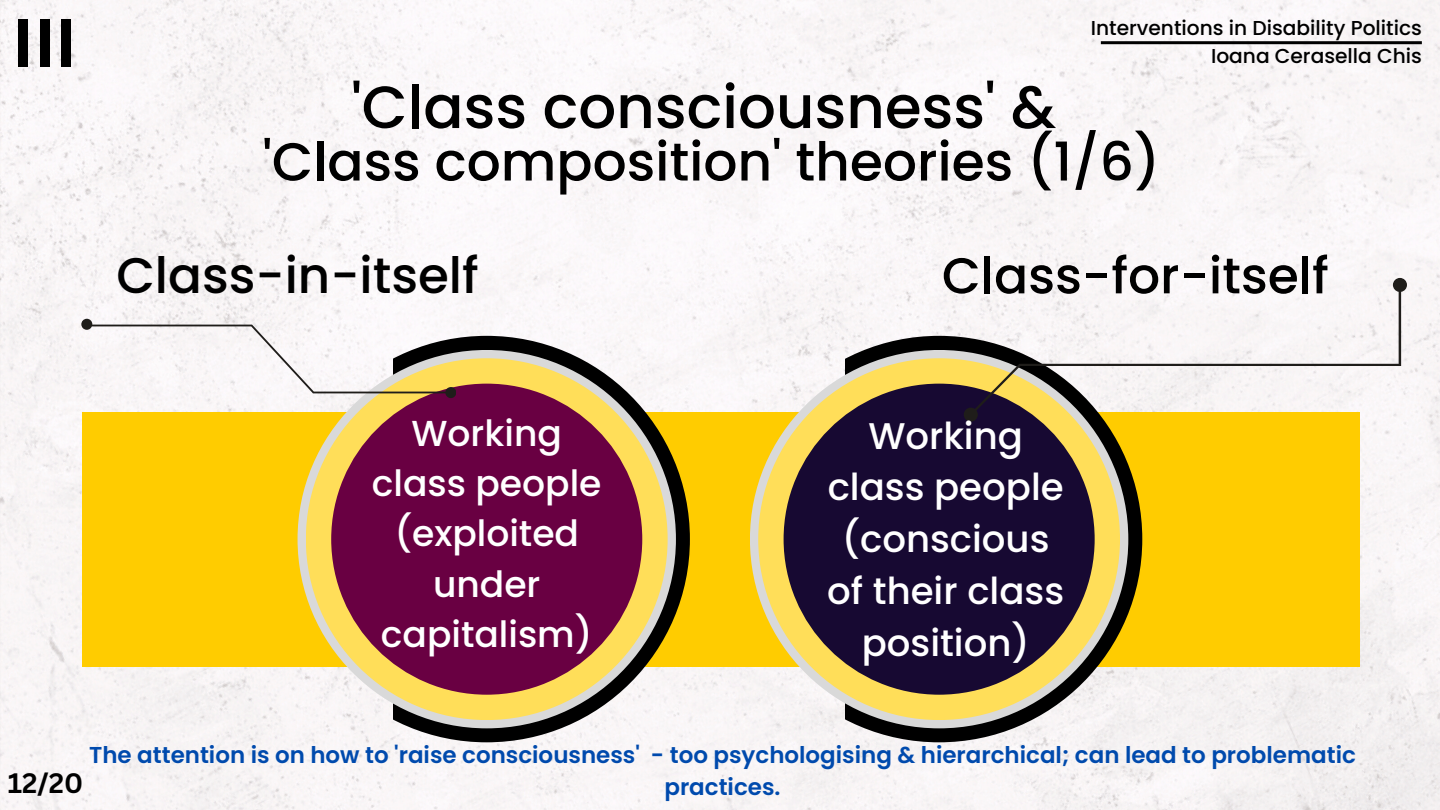
<style>
.page{position:relative;width:1440px;height:810px;background:#f9f6f7}
.page>*{position:absolute;margin:0;border:0;box-sizing:border-box;transform-origin:0 0}
.t1{font:700 66.6px "Canva Sans";color:#000}
.t2{font:500 59.5px "Poppins";color:#000}
.t3{font:500 53.5px "Poppins";color:#000}
.t4{font:500 50.3px "Poppins";color:#000}
.t5{font:500 50px "Poppins";color:#000}
.t6{font:500 37.1px/51.8px "Poppins";color:#fff;text-align:center}
.t7{font:500 36.1px/50.2px "Poppins";color:#fff;text-align:center}
.t8{font:700 27.4px "Canva Sans";color:#000}
.t9{font:600 23px "Poppins";color:#004aad}
.t10{font:500 20.2px/28px "Poppins";color:#000;text-align:right}
</style>
<div class="page">
<div style="left:82px;top:412px;width:1278px;height:254px;background:#fc0"></div>
<svg style="left:393px;top:336px;width:297px;height:406px"></svg>
<div style="left:298px;top:350px;width:378px;height:378px;background:#d9d9d9;border-radius:50%"></div>
<div style="left:306px;top:358px;width:362px;height:362px;background:#ffde59;border-radius:50%"></div>
<div style="left:331px;top:384px;width:311px;height:311px;background:#690042;border-radius:50%"></div>
<svg style="left:846px;top:336px;width:296px;height:406px"></svg>
<div style="left:750px;top:350px;width:378px;height:378px;background:#d9d9d9;border-radius:50%"></div>
<div style="left:758px;top:358px;width:362px;height:362px;background:#ffde59;border-radius:50%"></div>
<div style="left:784px;top:384px;width:311px;height:311px;background:#170932;border-radius:50%"></div>
<svg style="left:81px;top:319px;width:375px;height:79px"></svg>
<svg style="left:964px;top:278px;width:443px;height:144px;fill:#f9f5f5"></svg>
<hr style="left:1101px;top:41px;width:321px;height:3px;background:#000">
<h1 class="t1" style="left:12px;top:-4px;width:67px">III</h1>
<p class="t10" style="left:1091px;top:14px;width:333px">Interventions in Disability Politics<br>Ioana Cerasella Chis</p>
<h2 class="t2" style="left:351px;top:66px;width:706px">'Class consciousness' &amp;</h2>
<h3 class="t3" style="left:263px;top:124px;width:899px">'Class composition' theories (1/6)</h3>
<h3 class="t5" style="left:116px;top:241px;width:364px">Class-in-itself</h3>
<h3 class="t4" style="left:942px;top:241px;width:388px">Class-for-itself</h3>
<h3 class="t7" style="left:372px;top:408px;width:231px">Working class people (exploited under capitalism)</h3>
<h3 class="t6" style="left:827px;top:410px;width:238px">Working class people (conscious of their class position)</h3>
<p class="t9" style="left:89px;top:739px;width:1268px">The attention is on how to 'raise consciousness' - too psychologising &amp; hierarchical; can lead to problematic</p>
<p class="t8" style="left:8px;top:764px;width:77px">12/20</p>
<p class="t9" style="left:664px;top:771px;width:118px">practices.</p>
</div>
